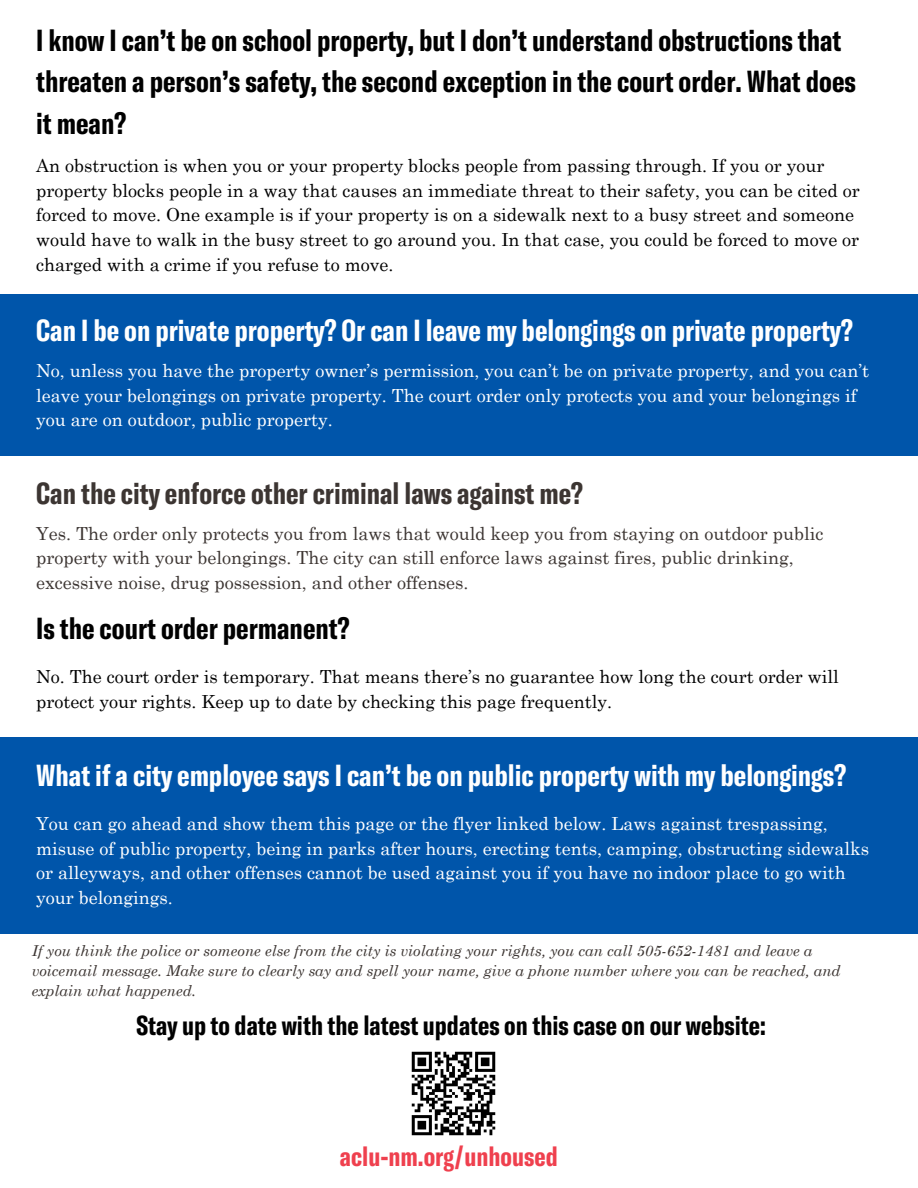
<style>
.page{position:relative;width:918px;height:1188px;background:#fff}
.page>*{position:absolute;margin:0;border:0;box-sizing:border-box;transform-origin:0 0}
.t1{font:700 extra-condensed 30px/41.7px "GT America";color:#000}
.t2{font:700 extra-condensed 30px "GT America";color:#fff}
.t3{font:700 extra-condensed 30px "GT America";color:#3c3532}
.t4{font:700 extra-condensed 27px "GT America";color:#000}
.t5{font:700 extra-condensed 27px "GT America";color:#ef404e}
.t6{font:18px/24.8px "Century Schoolbook";color:#000}
.t7{font:18px/24.8px "Century Schoolbook";color:#fff}
.t8{font:18px/24.8px "Century Schoolbook";color:#3c3532}
.t9{font:italic 15px/20.2px "Century Schoolbook";color:#3c3532}
</style>
<div class="page">
<div style="left:0;top:294px;width:918px;height:162px;background:#05a"></div>
<div style="left:0;top:738px;width:918px;height:196px;background:#05a"></div>
<img style="left:411px;top:1051px;width:85px;height:85px">
<p class="t1" style="left:36px;top:18px;width:821px">I know I can’t be on school property, but I don’t understand obstructions that threaten a person’s safety, the second exception in the court order. What does it mean?</p>
<p class="t6" style="left:36px;top:152px;width:825px">An obstruction is when you or your property blocks people from passing through. If you or your property blocks people in a way that causes an immediate threat to their safety, you can be cited or forced to move. One example is if your property is on a sidewalk next to a busy street and someone would have to walk in the busy street to go around you. In that case, you could be forced to move or charged with a crime if you refuse to move.</p>
<p class="t2" style="left:36px;top:311px;width:818px">Can I be on private property? Or can I leave my belongings on private property?</p>
<p class="t7" style="left:36px;top:358px;width:835px">No, unless you have the property owner’s permission, you can’t be on private property, and you can’t leave your belongings on private property. The court order only protects you and your belongings if you are on outdoor, public property.</p>
<p class="t3" style="left:36px;top:473px;width:548px">Can the city enforce other criminal laws against me?</p>
<p class="t8" style="left:36px;top:520px;width:789px">Yes. The order only protects you from laws that would keep you from staying on outdoor public property with your belongings. The city can still enforce laws against fires, public drinking, excessive noise, drug possession, and other offenses.</p>
<p class="t1" style="left:36px;top:606px;width:315px">Is the court order permanent?</p>
<p class="t6" style="left:36px;top:664px;width:804px">No. The court order is temporary. That means there’s no guarantee how long the court order will protect your rights. Keep up to date by checking this page frequently.</p>
<p class="t2" style="left:36px;top:756px;width:811px">What if a city employee says I can’t be on public property with my belongings?</p>
<p class="t7" style="left:36px;top:811px;width:834px">You can go ahead and show them this page or the flyer linked below. Laws against trespassing, misuse of public property, being in parks after hours, erecting tents, camping, obstructing sidewalks or alleyways, and other offenses cannot be used against you if you have no indoor place to go with your belongings.</p>
<p class="t9" style="left:32px;top:940px;width:811px">If you think the police or someone else from the city is violating your rights, you can call 505-652-1481 and leave a voicemail message. Make sure to clearly say and spell your name, give a phone number where you can be reached, and explain what happened.</p>
<p class="t4" style="left:137px;top:1008px;width:631px">Stay up to date with the latest updates on this case on our website:</p>
<p class="t5" style="left:340px;top:1139px;width:219px">aclu-nm.org/unhoused</p>
</div>
